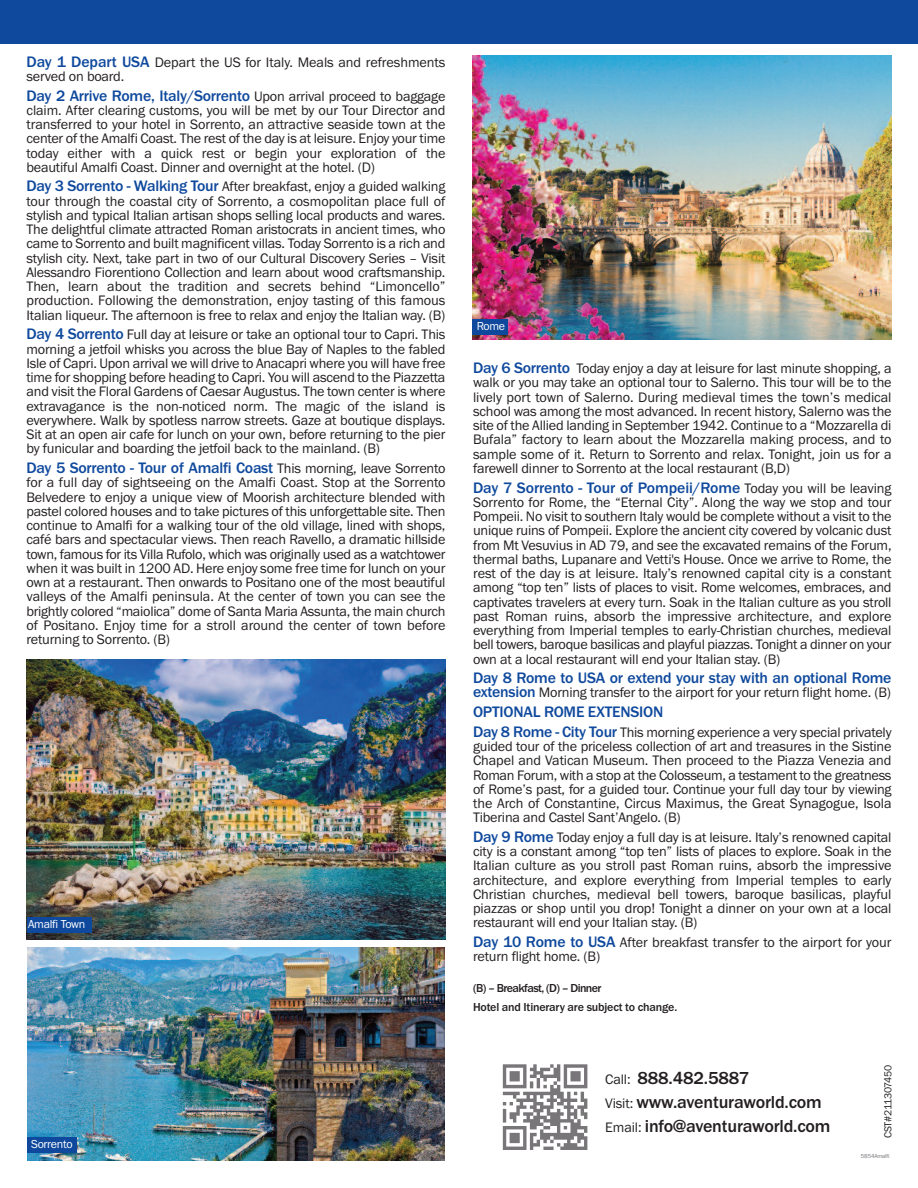
<style>
.page{position:relative;width:918px;height:1188px;background:#fff}
.page>*{position:absolute;margin:0;border:0;box-sizing:border-box;transform-origin:0 0}
.t1{font:500 18px/24px "Franklin Gothic";letter-spacing:-.01em;color:#231f20}
.t2{font:500 15.75px "Franklin Gothic";letter-spacing:-.015em;color:#0f499d}
.t3{font:14.25px/14.2px "Franklin Gothic";letter-spacing:-.015em;color:#231f20;text-align:justify}
.t4{font:500 12px/19.6px "Franklin Gothic";letter-spacing:-.015em;color:#231f20}
.t5{font:12px "Franklin Gothic";letter-spacing:-.025em;color:#fff}
.t6{font:10.5px "Franklin Gothic";letter-spacing:-.04em;color:#231f20}
.t7{font:6px "Franklin Gothic";letter-spacing:-.025em;color:#76787b}
.s1{font-weight:500;font-size:15.75px;color:#0f499d}
.s2{font-weight:400;font-size:14.25px;color:#231f20}
.s3{font-weight:400;font-size:14.25px}
</style>
<div class="page">
<div style="left:0;top:0;width:918px;height:44px;background:#0f499d"></div>
<img style="left:27px;top:660px;width:418px;height:280px">
<img style="left:27px;top:948px;width:418px;height:213px">
<div style="left:27px;top:917px;width:64px;height:16px;background:#0f499d"></div>
<img style="left:472px;top:56px;width:419px;height:283px">
<div style="left:472px;top:319px;width:36px;height:15px;background:#0f499d"></div>
<div style="left:27px;top:1137px;width:49px;height:15px;background:#0f499d"></div>
<svg style="left:503px;top:1064px;width:84px;height:86px"></svg>
<p class="t3" style="left:27px;top:55px;width:420px"><span class="s1">Day 1 Depart USA</span> Depart the US for Italy. Meals and refreshments served on board.</p>
<p class="t2" style="left:27px;top:86px;width:421px">Day 2 Arrive Rome, Italy/Sorrento <span class="s2">Upon arrival proceed to baggage</span></p>
<p class="t3" style="left:27px;top:103px;width:421px">claim. After clearing customs, you will be met by our Tour Director and transferred to your hotel in Sorrento, an attractive seaside town at the center of the Amalfi Coast. The rest of the day is at leisure. Enjoy your time today either with a quick rest or begin your exploration of the beautiful Amalfi Coast. Dinner and overnight at the hotel. (D)</p>
<p class="t3" style="left:27px;top:179px;width:421px"><span class="s1">Day 3 Sorrento - Walking Tour</span> After breakfast, enjoy a guided walking tour through the coastal city of Sorrento, a cosmopolitan place full of stylish and typical Italian artisan shops selling local products and wares.<br>The delightful climate attracted Roman aristocrats in ancient times, who came to Sorrento and built magnificent villas. Today Sorrento is a rich and stylish city. Next, take part in two of our Cultural Discovery Series – Visit Alessandro Fiorentiono Collection and learn about wood craftsmanship.<br>Then, learn about the tradition and secrets behind “Limoncello” production. Following the demonstration, enjoy tasting of this famous Italian liqueur. The afternoon is free to relax and enjoy the Italian way. (B)</p>
<p class="t3" style="left:27px;top:327px;width:421px"><span class="s1">Day 4 Sorrento</span> Full day at leisure or take an optional tour to Capri. This morning a jetfoil whisks you across the blue Bay of Naples to the fabled Isle of Capri. Upon arrival we will drive to Anacapri where you will have free time for shopping before heading to Capri. You will ascend to the Piazzetta and visit the Floral Gardens of Caesar Augustus. The town center is where extravagance is the non-noticed norm. The magic of the island is everywhere. Walk by spotless narrow streets. Gaze at boutique displays.<br>Sit at an open air cafe for lunch on your own, before returning to the pier by funicular and boarding the jetfoil back to the mainland. (B)</p>
<p class="t2" style="left:27px;top:458px;width:421px">Day 5 Sorrento - Tour of Amalfi Coast <span class="s2">This morning, leave Sorrento</span></p>
<p class="t3" style="left:27px;top:475px;width:421px">for a full day of sightseeing on the Amalfi Coast. Stop at the Sorrento Belvedere to enjoy a unique view of Moorish architecture blended with pastel colored houses and to take pictures of this unforgettable site. Then continue to Amalfi for a walking tour of the old village, lined with shops, café bars and spectacular views. Then reach Ravello, a dramatic hillside town, famous for its Villa Rufolo, which was originally used as a watchtower when it was built in 1200 AD. Here enjoy some free time for lunch on your own at a restaurant. Then onwards to Positano one of the most beautiful valleys of the Amalfi peninsula. At the center of town you can see the brightly colored “maiolica” dome of Santa Maria Assunta, the main church of Positano. Enjoy time for a stroll around the center of town before returning to Sorrento. (B)</p>
<p class="t5" style="left:28px;top:917px;width:59px">Amalfi Town</p>
<p class="t5" style="left:31px;top:1137px;width:43px">Sorrento</p>
<p class="t5" style="left:477px;top:319px;width:30px">Rome</p>
<p class="t3" style="left:473px;top:361px;width:420px"><span class="s1">Day 6 Sorrento</span> Today enjoy a day at leisure for last minute shopping, a walk or you may take an optional tour to Salerno. This tour will be to the lively port town of Salerno. During medieval times the town’s medical school was among the most advanced. In recent history, Salerno was the site of the Allied landing in September 1942. Continue to a “Mozzarella di Bufala” factory to learn about the Mozzarella making process, and to sample some of it. Return to Sorrento and relax. Tonight, join us for a farewell dinner to Sorrento at the local restaurant (B,D)</p>
<p class="t2" style="left:473px;top:478px;width:420px">Day 7 Sorrento - Tour of Pompeii/Rome <span class="s2">Today you will be leaving</span></p>
<p class="t3" style="left:473px;top:495px;width:420px">Sorrento for Rome, the “Eternal City”. Along the way we stop and tour Pompeii. No visit to southern Italy would be complete without a visit to the unique ruins of Pompeii. Explore the ancient city covered by volcanic dust from Mt Vesuvius in AD 79, and see the excavated remains of the Forum, thermal baths, Lupanare and Vetti's House. Once we arrive to Rome, the rest of the day is at leisure. Italy’s renowned capital city is a constant among “top ten” lists of places to visit. Rome welcomes, embraces, and captivates travelers at every turn. Soak in the Italian culture as you stroll past Roman ruins, absorb the impressive architecture, and explore everything from Imperial temples to early-Christian churches, medieval bell towers, baroque basilicas and playful piazzas. Tonight a dinner on your own at a local restaurant will end your Italian stay. (B)</p>
<p class="t2" style="left:473px;top:669px;width:420px">Day 8 Rome to USA or extend your stay with an optional Rome</p>
<p class="t3" style="left:473px;top:685px;width:420px"><span class="s1">extension</span> Morning transfer to the airport for your return flight home. (B)</p>
<p class="t2" style="left:473px;top:702px;width:192px">OPTIONAL ROME EXTENSION</p>
<p class="t3" style="left:473px;top:725px;width:420px"><span class="s1">Day 8 Rome - City Tour</span> This morning experience a very special privately guided tour of the priceless collection of art and treasures in the Sistine Chapel and Vatican Museum. Then proceed to the Piazza Venezia and Roman Forum, with a stop at the Colosseum, a testament to the greatness of Rome’s past, for a guided tour. Continue your full day tour by viewing the Arch of Constantine, Circus Maximus, the Great Synagogue, Isola Tiberina and Castel Sant’Angelo. (B)</p>
<p class="t3" style="left:473px;top:830px;width:420px"><span class="s1">Day 9 Rome</span> Today enjoy a full day is at leisure. Italy’s renowned capital city is a constant among “top ten” lists of places to explore. Soak in the Italian culture as you stroll past Roman ruins, absorb the impressive architecture, and explore everything from Imperial temples to early Christian churches, medieval bell towers, baroque basilicas, playful piazzas or shop until you drop! Tonight a dinner on your own at a local restaurant will end your Italian stay. (B)</p>
<p class="t3" style="left:473px;top:935px;width:420px"><span class="s1">Day 10 Rome to USA</span> After breakfast transfer to the airport for your return flight home. (B)</p>
<p class="t4" style="left:473px;top:978px;width:206px">(B) – Breakfast, (D) – Dinner<br>Hotel and Itinerary are subject to change.</p>
<p class="t1" style="left:605px;top:1066px;width:227px"><span class="s3">Call:</span> 888.482.5887<br><span class="s3">Visit:</span> www.aventuraworld.com<br><span class="s3">Email:</span> info@aventuraworld.com</p>
<p class="t6" style="left:882px;top:1138px;width:75px;rotate:-90deg">CST#211307450</p>
<p class="t7" style="left:861px;top:1152px;width:30px">5854Amalfi</p>
</div>
